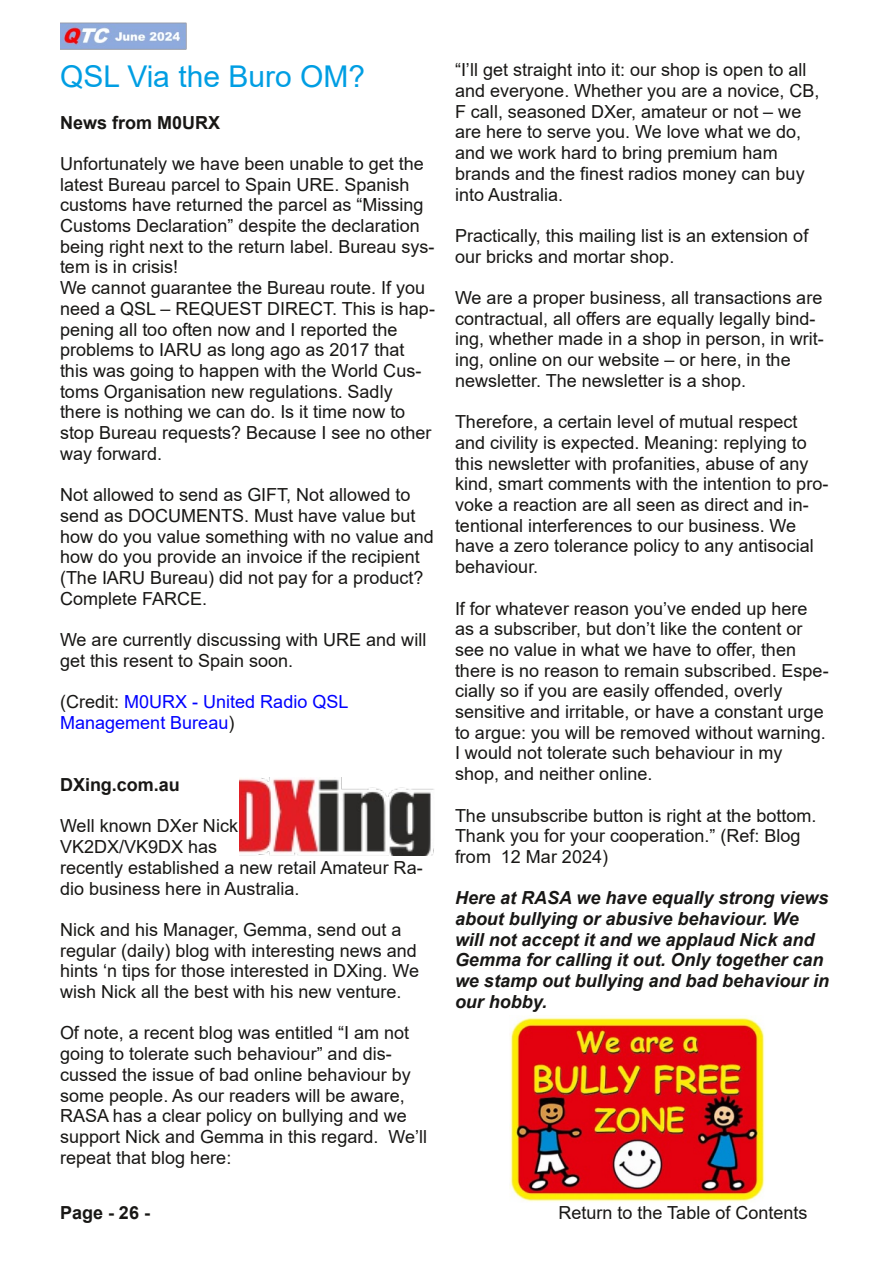
<style>
.page{position:relative;width:893px;height:1263px;background:#fff}
.page>*{position:absolute;margin:0;border:0;box-sizing:border-box;transform-origin:0 0}
.t1{font:30px "Arial";color:#009ee3}
.t2{font:18px/20.7px "Arial";color:#181715}
.t3{font:italic 700 18px/20.7px "Arial";color:#181715}
.t4{font:18px/20.7px "Arial";color:#00f}
.t5{font:700 18px "Arial";color:#181715}
.s1{color:#181715}
</style>
<div class="page">
<img style="left:60px;top:22px;width:127px;height:28px">
<img style="left:240px;top:778px;width:194px;height:77px">
<img style="left:509px;top:1017px;width:256px;height:185px">
<h1 class="t1" style="left:60px;top:60px;width:307px">QSL Via the Buro OM?</h1>
<p class="t5" style="left:60px;top:112px;width:162px">News from M0URX</p>
<p class="t2" style="left:60px;top:153px;width:376px">Unfortunately we have been unable to get the latest Bureau parcel to Spain URE. Spanish customs have returned the parcel as “Missing Customs Declaration” despite the declaration being right next to the return label. Bureau sys&shy;tem is in crisis!<br>We cannot guarantee the Bureau route. If you need a QSL – REQUEST DIRECT. This is hap&shy;pening all too often now and I reported the problems to IARU as long ago as 2017 that this was going to happen with the World Cus&shy;toms Organisation new regulations. Sadly there is nothing we can do. Is it time now to stop Bureau requests? Because I see no other way forward.</p>
<p class="t2" style="left:60px;top:485px;width:375px">Not allowed to send as GIFT, Not allowed to send as DOCUMENTS. Must have value but how do you value something with no value and how do you provide an invoice if the recipient (The IARU Bureau) did not pay for a product?<br>Complete FARCE.</p>
<p class="t2" style="left:60px;top:629px;width:368px">We are currently discussing with URE and will get this resent to Spain soon.</p>
<p class="t4" style="left:60px;top:692px;width:290px"><span class="s1">(Credit:</span> M0URX - United Radio QSL<br>Management Bureau<span class="s1">)</span></p>
<p class="t5" style="left:60px;top:775px;width:121px">DXing.com.au</p>
<p class="t2" style="left:60px;top:816px;width:364px">Well known DXer Nick<br>VK2DX/VK9DX has<br>recently established a new retail Amateur Ra&shy;dio business here in Australia.</p>
<p class="t2" style="left:60px;top:919px;width:361px">Nick and his Manager, Gemma, send out a regular (daily) blog with interesting news and hints ‘n tips for those interested in DXing. We wish Nick all the best with his new venture.</p>
<p class="t2" style="left:60px;top:1023px;width:369px">Of note, a recent blog was entitled “I am not going to tolerate such behaviour” and dis&shy;cussed the issue of bad online behaviour by some people. As our readers will be aware, RASA has a clear policy on bullying and we support Nick and Gemma in this regard. We’ll repeat that blog here:</p>
<p class="t2" style="left:455px;top:60px;width:366px">“I’ll get straight into it: our shop is open to all and everyone. Whether you are a novice, CB, F call, seasoned DXer, amateur or not – we are here to serve you. We love what we do, and we work hard to bring premium ham brands and the finest radios money can buy into Australia.</p>
<p class="t2" style="left:455px;top:225px;width:355px">Practically, this mailing list is an extension of our bricks and mortar shop.</p>
<p class="t2" style="left:455px;top:287px;width:370px">We are a proper business, all transactions are contractual, all offers are equally legally bind&shy;ing, whether made in a shop in person, in writ&shy;ing, online on our website – or here, in the newsletter. The newsletter is a shop.</p>
<p class="t2" style="left:455px;top:412px;width:375px">Therefore, a certain level of mutual respect and civility is expected. Meaning: replying to this newsletter with profanities, abuse of any kind, smart comments with the intention to pro&shy;voke a reaction are all seen as direct and in&shy;tentional interferences to our business. We have a zero tolerance policy to any antisocial behaviour.</p>
<p class="t2" style="left:455px;top:598px;width:375px">If for whatever reason you’ve ended up here as a subscriber, but don’t like the content or see no value in what we have to offer, then there is no reason to remain subscribed. Espe&shy;cially so if you are easily offended, overly sensitive and irritable, or have a constant urge to argue: you will be removed without warning.<br>I would not tolerate such behaviour in my shop, and neither online.</p>
<p class="t2" style="left:455px;top:805px;width:363px">The unsubscribe button is right at the bottom.<br>Thank you for your cooperation.” (Ref: Blog from 12 Mar 2024)</p>
<p class="t3" style="left:455px;top:888px;width:376px">Here at RASA we have equally strong views about bullying or abusive behaviour. We will not accept it and we applaud Nick and Gemma for calling it out. Only together can we stamp out bullying and bad behaviour in our hobby.</p>
<p class="t5" style="left:60px;top:1203px;width:91px">Page - 26 -</p>
<p class="t2" style="left:558px;top:1203px;width:251px">Return to the Table of Contents</p>
</div>
